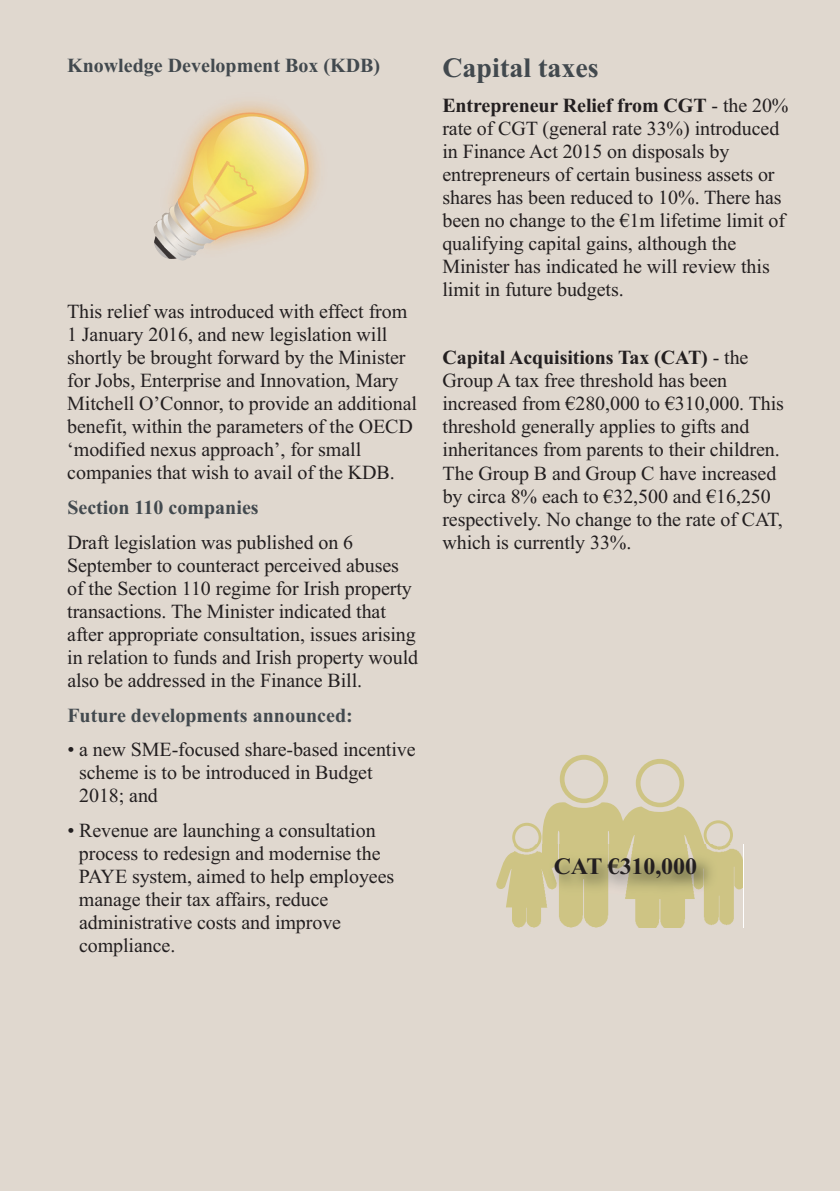
<style>
.page{position:relative;width:840px;height:1191px;background:#fff}
.page>*{position:absolute;margin:0;border:0;box-sizing:border-box;transform-origin:0 0}
.t1{font:700 28px "Times New Roman";color:#42494e}
.t2{font:700 23.6px "Times New Roman";letter-spacing:-.005em;color:#231f20}
.t3{font:20px/23px "Times New Roman";letter-spacing:-.005em;color:#231f20}
.t4{font:700 20px "Times New Roman";color:#42494e}
.s1{font-weight:700}
</style>
<div class="page">
<div style="left:0;top:0;width:838px;height:1191px;background:#e0d8cf"></div>
<img style="left:153px;top:102px;width:166px;height:159px">
<svg style="left:496px;top:755px;width:237px;height:170px"></svg>
<img style="left:514px;top:844px;width:229px;height:84px">
<p class="t4" style="left:67px;top:51px;width:314px">Knowledge Development Box (KDB)</p>
<p class="t3" style="left:67px;top:300px;width:351px">This relief was introduced with effect from 1 January 2016, and new legislation will shortly be brought forward by the Minister for Jobs, Enterprise and Innovation, Mary Mitchell O’Connor, to provide an additional benefit, within the parameters of the OECD ‘modified nexus approach’, for small companies that wish to avail of the KDB.</p>
<p class="t4" style="left:67px;top:494px;width:193px">Section 110 companies</p>
<p class="t3" style="left:67px;top:530px;width:352px">Draft legislation was published on 6<br>September to counteract perceived abuses of the Section 110 regime for Irish property transactions. The Minister indicated that after appropriate consultation, issues arising in relation to funds and Irish property would also be addressed in the Finance Bill.</p>
<p class="t4" style="left:67px;top:701px;width:287px">Future developments announced:</p>
<p class="t3" style="left:79px;top:738px;width:338px;text-indent:-12px">• a new SME-focused share-based incentive scheme is to be introduced in Budget<br>2018; and</p>
<p class="t3" style="left:79px;top:818px;width:317px;text-indent:-11px">• Revenue are launching a consultation process to redesign and modernise the<br>PAYE system, aimed to help employees manage their tax affairs, reduce administrative costs and improve compliance.</p>
<h1 class="t1" style="left:442px;top:49px;width:158px">Capital taxes</h1>
<p class="t3" style="left:442px;top:93px;width:347px"><span class="s1">Entrepreneur Relief from CGT</span> - the 20% rate of CGT (general rate 33%) introduced in Finance Act 2015 on disposals by entrepreneurs of certain business assets or shares has been reduced to 10%. There has been no change to the €1m lifetime limit of qualifying capital gains, although the Minister has indicated he will review this limit in future budgets.</p>
<p class="t3" style="left:442px;top:346px;width:343px"><span class="s1">Capital Acquisitions Tax (CAT)</span> - the Group A tax free threshold has been increased from €280,000 to €310,000. This threshold generally applies to gifts and inheritances from parents to their children.<br>The Group B and Group C have increased by circa 8% each to €32,500 and €16,250 respectively. No change to the rate of CAT, which is currently 33%.</p>
<p class="t2" style="left:553px;top:849px;width:145px">CAT €310,000</p>
</div>
